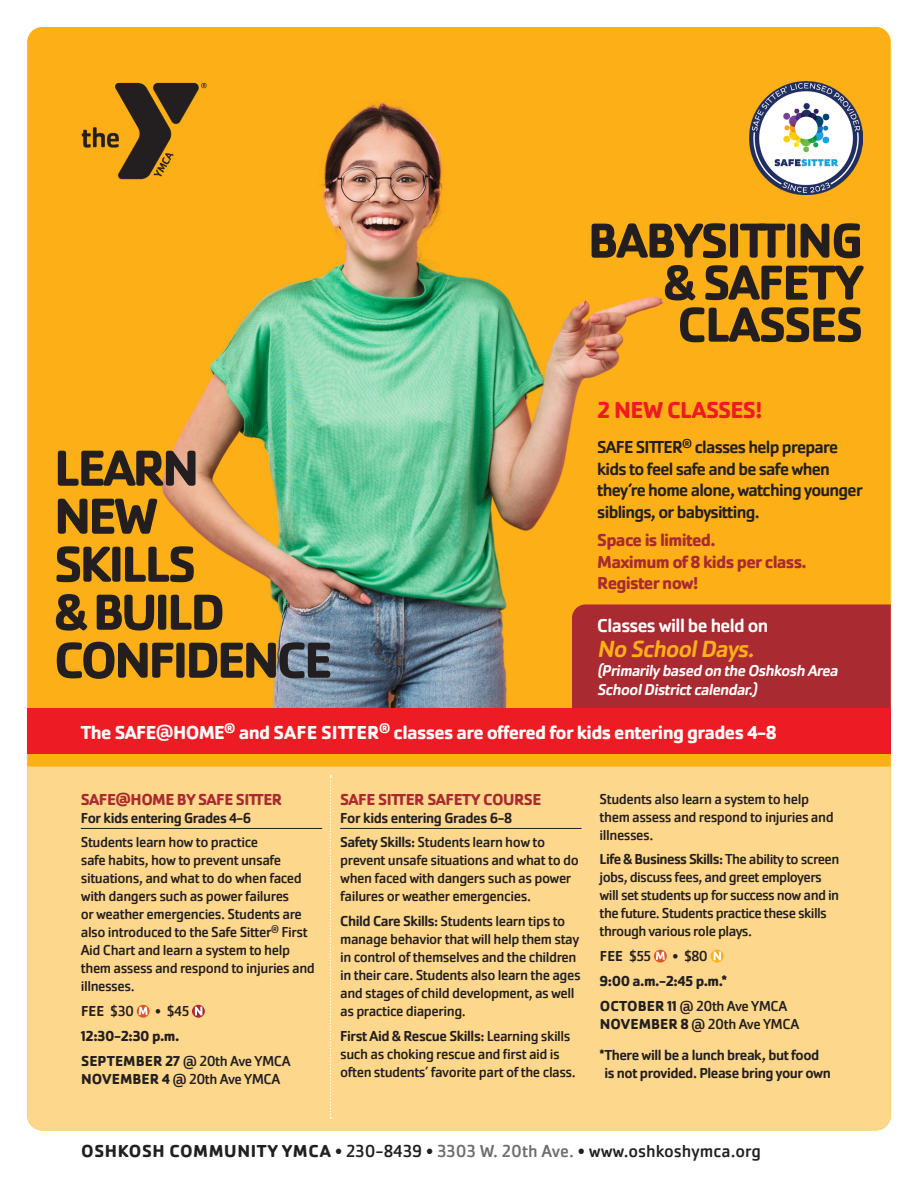
<style>
.page{position:relative;width:918px;height:1188px;background:#fff}
.page>*{position:absolute;margin:0;border:0;box-sizing:border-box;transform-origin:0 0}
.t1{font:700 52.5px "Cachet Pro";letter-spacing:-.06em;color:#231f20}
.t2{font:700 51px "Cachet Pro";letter-spacing:-.04em;color:#231f20}
.t3{font:italic 500 24.3px "Cachet Pro";color:#fcaf17}
.t4{font:700 24px "Cachet Pro";letter-spacing:-.03em;color:#ed1c24}
.t5{font:700 19.5px "Cachet Pro";letter-spacing:-.03em;color:#fff}
.t6{font:500 19.5px "Cachet Pro";letter-spacing:-.03em;color:#fff}
.t7{font:500 18px/21.6px "Cachet Pro";letter-spacing:-.04em;color:#231f20}
.t8{font:18px "Cachet Pro";color:#231f20}
.t9{font:700 18px/21.6px "Cachet Pro";letter-spacing:-.04em;color:#a92b31}
.t10{font:700 16.5px "Cachet Pro";letter-spacing:-.03em;color:#a92b31}
.t11{font:italic 500 16.2px/19.5px "Cachet Pro";color:#fff}
.t12{font:15px/18px "Cachet Pro";letter-spacing:-.03em;color:#231f20}
.t13{font:500 15px/18px "Cachet Pro";letter-spacing:-.03em;color:#231f20}
.t14{font:700 15px "Cachet Pro";letter-spacing:-.03em;color:#231f20}
.s1{font-weight:500;font-size:18px}
.s2{font-size:15px}
.s3{font-weight:400}
.s4{font-weight:700}
.s5{font-weight:500}
.s6{color:#6c6d70}
</style>
<div class="page">
<div style="left:27px;top:27px;width:864px;height:1103px;background:#fcaf17;border-radius:15px"></div>
<img style="left:133px;top:27px;width:752px;height:682px">
<div style="left:572px;top:604px;width:319px;height:105px;background:#a92b31"></div>
<div style="left:27px;top:709px;width:864px;height:45px;background:#ed1c24"></div>
<div style="left:27px;top:767px;width:864px;height:363px;background:#fdd78b"></div>
<img style="left:750px;top:82px;width:113px;height:113px">
<hr style="left:81px;top:828px;width:241px;height:1px;background:#231f20">
<svg style="left:137px;top:1005px;width:13px;height:13px"></svg>
<svg style="left:139px;top:1007px;width:9px;height:8px"></svg>
<svg style="left:192px;top:1005px;width:13px;height:13px"></svg>
<svg style="left:195px;top:1007px;width:7px;height:8px"></svg>
<hr style="left:340px;top:828px;width:242px;height:1px;background:#231f20">
<svg style="left:654px;top:950px;width:13px;height:13px"></svg>
<svg style="left:656px;top:952px;width:9px;height:8px"></svg>
<svg style="left:711px;top:950px;width:12px;height:13px"></svg>
<svg style="left:714px;top:952px;width:7px;height:8px"></svg>
<svg style="left:330px;top:775px;width:1px;height:344px"></svg>
<img style="left:81px;top:81px;width:130px;height:102px">
<p class="t1" style="left:54px;top:436px;width:147px">LEARN</p>
<p class="t1" style="left:54px;top:484px;width:106px">NEW</p>
<p class="t1" style="left:54px;top:532px;width:144px">SKILLS</p>
<p class="t1" style="left:54px;top:580px;width:173px">&amp; BUILD</p>
<p class="t1" style="left:54px;top:628px;width:280px">CONFIDENCE</p>
<p class="t2" style="left:588px;top:209px;width:277px">BABYSITTING</p>
<p class="t2" style="left:663px;top:251px;width:202px">&amp; SAFETY</p>
<p class="t2" style="left:677px;top:293px;width:188px">CLASSES</p>
<p class="t4" style="left:597px;top:395px;width:167px">2 NEW CLASSES!</p>
<p class="t7" style="left:597px;top:437px;width:267px">SAFE SITTER<sup>®</sup> classes help prepare kids to feel safe and be safe when they’re home alone, watching younger siblings, or babysitting.</p>
<p class="t9" style="left:597px;top:529px;width:211px">Space is limited.<br>Maximum of 8 kids per class.<br>Register now!</p>
<p class="t6" style="left:597px;top:614px;width:173px">Classes will be held on</p>
<p class="t3" style="left:597px;top:634px;width:163px">No SchoolDays.</p>
<p class="t11" style="left:597px;top:661px;width:245px">(Primarily based on the Oshkosh Area<br>SchoolDistrictcalendar.)</p>
<p class="t5" style="left:81px;top:720px;width:697px">The SAFE<span class="s1">@</span>HOME<sup>®</sup> and SAFE SITTER<sup>®</sup> classes are offered for kids entering grades 4-8</p>
<p class="t10" style="left:81px;top:789px;width:203px">SAFE<span class="s2">@</span>HOME BY SAFE SITTER</p>
<p class="t13" style="left:81px;top:809px;width:172px">For kids entering Grades 4-6</p>
<p class="t12" style="left:81px;top:834px;width:236px">Students learn how to practice<br>safe habits, how to prevent unsafe situations, and what to do when faced with dangers such as power failures<br>or weather emergencies. Students are also introduced to the Safe Sitter<sup>®</sup> First Aid Chart and learn a system to help them assess and respond to injuries and illnesses.</p>
<p class="t13" style="left:81px;top:1002px;width:55px">FEE <span class="s3">$30</span></p>
<p class="t12" style="left:155px;top:1002px;width:36px">• $45</p>
<p class="t14" style="left:81px;top:1027px;width:100px">12:30-2:30 p.m.</p>
<p class="t12" style="left:81px;top:1052px;width:211px"><span class="s4">SEPTEMBER 27</span> @ 20th Ave YMCA</p>
<p class="t12" style="left:81px;top:1070px;width:201px"><span class="s4">NOVEMBER 4</span> @ 20th Ave YMCA</p>
<p class="t10" style="left:340px;top:789px;width:203px">SAFE SITTER SAFETY COURSE</p>
<p class="t13" style="left:340px;top:809px;width:173px">For kids entering Grades 6-8</p>
<p class="t12" style="left:340px;top:834px;width:240px"><span class="s5">Safety Skills:</span> Students learn how to prevent unsafe situations and what to do when faced with dangers such as power failures or weather emergencies.</p>
<p class="t12" style="left:340px;top:912px;width:242px"><span class="s5">Child Care Skills:</span> Students learn tips to manage behavior that will help them stay in control of themselves and the children in their care. Students also learn the ages and stages of child development, as well as practice diapering.</p>
<p class="t12" style="left:340px;top:1027px;width:237px"><span class="s5">First Aid &amp; Rescue Skills:</span> Learning skills such as choking rescue and first aid is often students’ favorite part of the class.</p>
<p class="t12" style="left:600px;top:790px;width:236px">Students also learn a system to help them assess and respond to injuries and illnesses.</p>
<p class="t12" style="left:600px;top:851px;width:241px"><span class="s5">Life &amp; Business Skills:</span> The ability to screen jobs, discuss fees, and greet employers will set students up for success now and in the future. Students practice these skills through various role plays.</p>
<p class="t13" style="left:600px;top:947px;width:53px">FEE <span class="s3">$55</span></p>
<p class="t12" style="left:672px;top:947px;width:37px">• $80</p>
<p class="t14" style="left:600px;top:971px;width:129px">9:00 a.m.-2:45 p.m.*</p>
<p class="t12" style="left:600px;top:997px;width:189px"><span class="s4">OCTOBER 11</span> @ 20th Ave YMCA</p>
<p class="t12" style="left:600px;top:1015px;width:201px"><span class="s4">NOVEMBER 8</span> @ 20th Ave YMCA</p>
<p class="t13" style="left:604px;top:1046px;width:228px;text-indent:-5px">*There will be a lunch break, but food is not provided. Please bring your own</p>
<p class="t8" style="left:81px;top:1140px;width:681px"><span class="s4">OSHKOSH COMMUNITY YMCA</span> • 230-8439 • <span class="s6">3303 W. 20th Ave.</span> • www.oshkoshymca.org</p>
</div>
